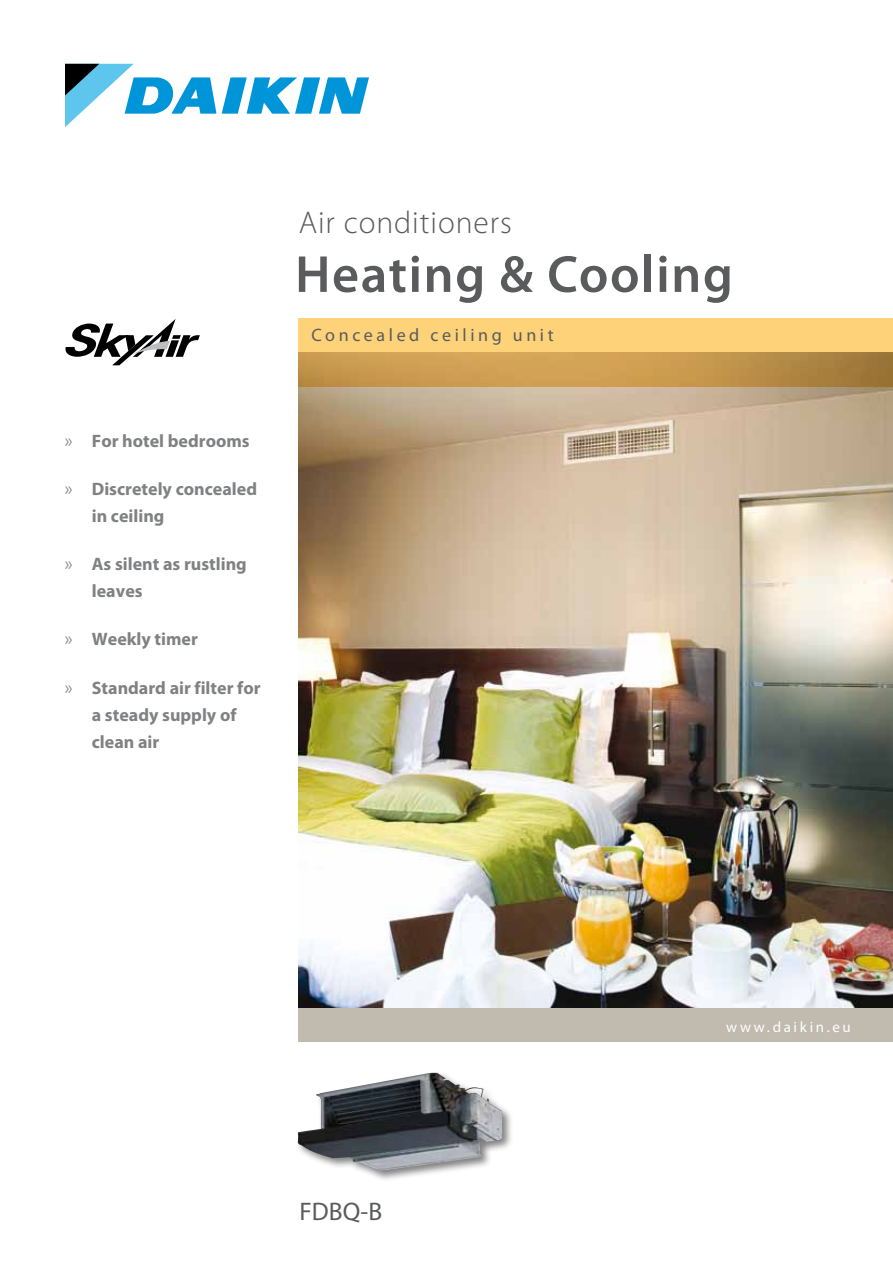
<style>
.page{position:relative;width:893px;height:1263px;background:#fff}
.page>*{position:absolute;margin:0;border:0;box-sizing:border-box;transform-origin:0 0}
.t1{font:600 52.5px "Myriad Pro";letter-spacing:.03em;color:#5a5b5d}
.t2{font:300 31.5px "Myriad Pro";letter-spacing:.03em;color:#5a5b5d}
.t3{font:25.5px "Myriad Pro";color:#5a5b5d}
.t4{font:700 18px/27px "Myriad Pro";color:#808182}
.t5{font:18px "Myriad Pro";letter-spacing:.2em;color:#5a5b5d}
.t6{font:15px "Myriad Pro";letter-spacing:.175em;color:#fff}
.s1{font-family:"Frutiger BSK45";font-weight:300}
</style>
<div class="page">
<div style="left:299px;top:1008px;width:594px;height:34px;background:#c0baaf"></div>
<img style="left:299px;top:387px;width:594px;height:621px">
<svg style="left:299px;top:319px;width:594px;height:68px;background:#dfb362"></svg>
<svg style="left:222px;top:77px;width:147px;height:37px"></svg>
<svg style="left:65px;top:64px;width:151px;height:63px"></svg>
<div style="left:295px;top:1070px;width:219px;height:112px;background:#000;opacity:.5"></div>
<img style="left:298px;top:1073px;width:204px;height:98px">
<svg style="left:65px;top:319px;width:135px;height:46px"></svg>
<p class="t4" style="left:65px;top:426px;width:186px"><span class="s1">»</span> For hotel bedrooms</p>
<p class="t4" style="left:92px;top:475px;width:167px;text-indent:-27px"><span class="s1">»</span> Discretely concealed in ceiling</p>
<p class="t4" style="left:92px;top:550px;width:156px;text-indent:-27px"><span class="s1">»</span> As silent as rustling leaves</p>
<p class="t4" style="left:65px;top:625px;width:135px"><span class="s1">»</span> Weekly timer</p>
<p class="t4" style="left:92px;top:673px;width:170px;text-indent:-27px"><span class="s1">»</span> Standard air filter for a steady supply of clean air</p>
<h2 class="t2" style="left:299px;top:203px;width:215px">Air conditioners</h2>
<h1 class="t1" style="left:295px;top:241px;width:439px">Heating &amp; Cooling</h1>
<p class="t5" style="left:311px;top:324px;width:244px">Concealed ceiling unit</p>
<h3 class="t3" style="left:299px;top:1195px;width:84px">FDBQ-B</h3>
<p class="t6" style="left:726px;top:1017px;width:126px">www.daikin.eu</p>
</div>
